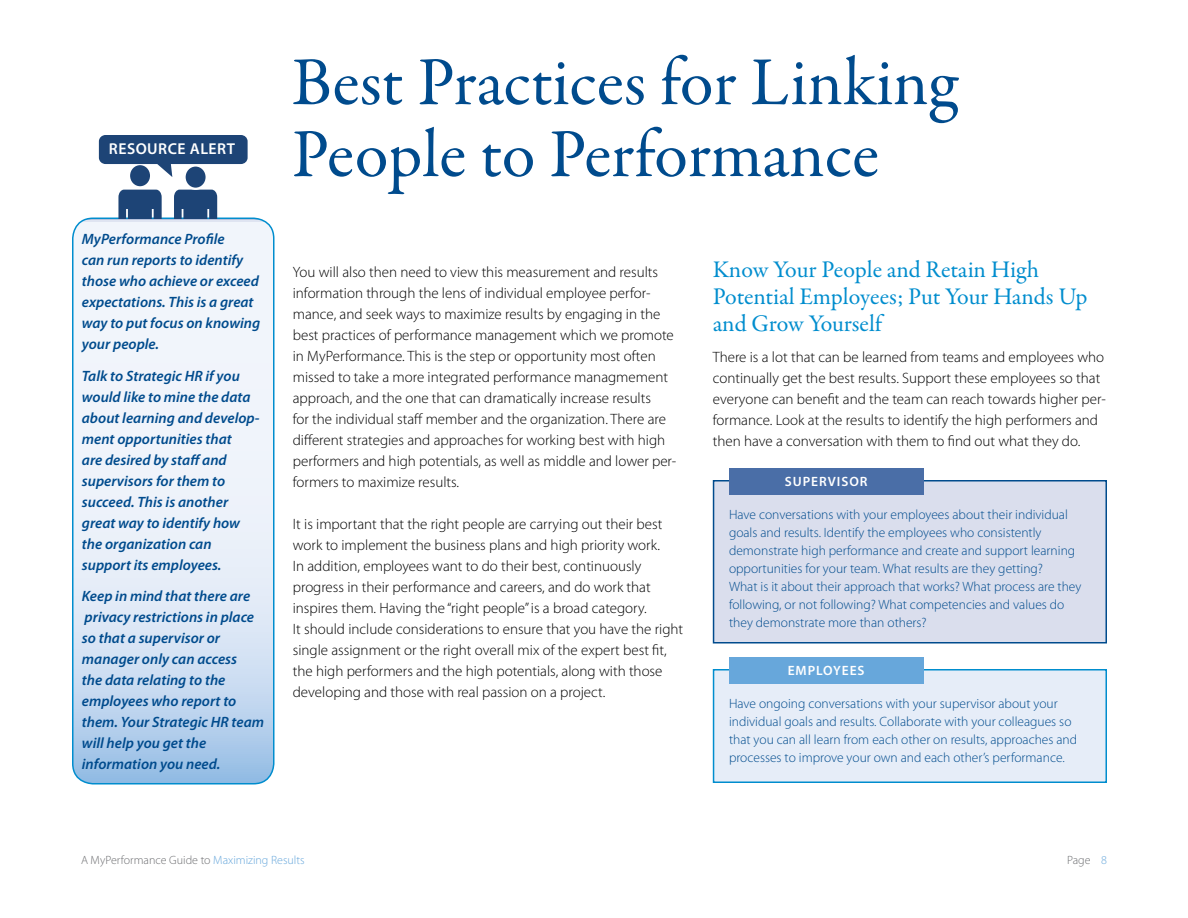
<style>
.page{position:relative;width:1188px;height:918px;background:#fff}
.page>*{position:absolute;margin:0;border:0;box-sizing:border-box;transform-origin:0 0}
.t1{font:69px/72px "Garamond Premr Pro";letter-spacing:-.005em;color:#004b8d}
.t2{font:24px/27px "Garamond Premr Pro";letter-spacing:-.005em;color:#008dce}
.t3{font:600 15.75px "Myriad Pro";letter-spacing:.03em;color:#fff}
.t4{font:300 15px/21px "Myriad Pro";color:#000}
.t5{font:italic 600 15px/21px "Myriad Pro";color:#004b8d}
.t6{font:300 13.5px/18px "Myriad Pro";color:#004b8d}
.t7{font:600 13.5px "Myriad Pro";letter-spacing:.07em;color:#fff}
.t8{font:300 12px "Myriad Pro";color:#6d6e71}
.s1{color:#67a7db}
</style>
<div class="page">
<div style="left:713px;top:480px;width:394px;height:164px;background:#dadeed;border:2px solid #004b8d"></div>
<div style="left:729px;top:468px;width:194px;height:27px;background:#4a6ea7"></div>
<div style="left:713px;top:669px;width:394px;height:114px;background:#e6edf8;border:2px solid #008dce"></div>
<div style="left:729px;top:657px;width:194px;height:27px;background:#67a7db"></div>
<svg style="left:73px;top:218px;width:201px;height:566px"></svg>
<div style="left:72px;top:218px;width:202px;height:566px;border:2px solid #008dce;border-radius:20px"></div>
<svg style="left:118px;top:190px;width:44px;height:29px"></svg>
<div style="left:129px;top:164px;width:22px;height:23px;background:#1d4476;border-radius:50%"></div>
<div style="left:128px;top:163px;width:24px;height:25px;border:2px solid #fff;border-radius:50%"></div>
<svg style="left:174px;top:190px;width:43px;height:29px"></svg>
<div style="left:185px;top:165px;width:22px;height:24px;background:#1d4476;border-radius:50%"></div>
<div style="left:184px;top:164px;width:24px;height:26px;border:2px solid #fff;border-radius:50%"></div>
<svg style="left:99px;top:135px;width:149px;height:42px"></svg>
<p class="t3" style="left:109px;top:139px;width:128px">RESOURCE ALERT</p>
<p class="t5" style="left:82px;top:229px;width:180px">MyPerformance Profile<br>can run reports to identify those who achieve or exceed expectations. This is a great way to put focus on knowing your people.</p>
<p class="t5" style="left:82px;top:365px;width:179px">Talk to Strategic HR if you would like to mine the data about learning and develop&shy;ment opportunities that<br>are desired by staff and supervisors for them to succeed. This is another great way to identify how the organization can support its employees.</p>
<p class="t5" style="left:82px;top:586px;width:184px">Keep in mind that there are privacy restrictions in place so that a supervisor or manager only can access<br>the data relating to the employees who report to them. Your Strategic HR team will help you get the information you need.</p>
<h1 class="t1" style="left:292px;top:48px;width:667px">Best Practices for Linking<br>People to Performance</h1>
<p class="t4" style="left:293px;top:261px;width:385px">You will also then need to view this measurement and results information through the lens of individual employee perfor&shy;mance, and seek ways to maximize results by engaging in the best practices of performance management which we promote in MyPerformance. This is the step or opportunity most often missed to take a more integrated performance managmement approach, and the one that can dramatically increase results<br>for the individual staff member and the organization. There are different strategies and approaches for working best with high performers and high potentials, as well as middle and lower per&shy;formers to maximize results.</p>
<p class="t4" style="left:293px;top:513px;width:392px">It is important that the right people are carrying out their best work to implement the business plans and high priority work.<br>In addition, employees want to do their best, continuously progress in their performance and careers, and do work that inspires them. Having the “right people” is a broad category.<br>It should include considerations to ensure that you have the right single assignment or the right overall mix of the expert best fit, the high performers and the high potentials, along with those developing and those with real passion on a project.</p>
<h2 class="t2" style="left:713px;top:256px;width:376px">Know Your People and Retain High<br>Potential Employees; Put Your Hands Up and Grow Yourself</h2>
<p class="t4" style="left:713px;top:347px;width:395px">There is a lot that can be learned from teams and employees who continually get the best results. Support these employees so that everyone can benefit and the team can reach towards higher per&shy;formance. Look at the results to identify the high performers and then have a conversation with them to find out what they do.</p>
<p class="t7" style="left:785px;top:473px;width:66px">SU PERVISOR</p>
<p class="t6" style="left:729px;top:506px;width:354px">Have conversations with your employees about their individual goals and results. Identify the employees who consistently demonstrate high performance and create and support learning opportunities for your team. What results are they getting?<br>What is it about their approach that works? What process are they following, or not following? What competencies and values do they demonstrate more than others?</p>
<p class="t7" style="left:788px;top:662px;width:63px">EM PLOYEES</p>
<p class="t6" style="left:729px;top:695px;width:350px">Have ongoing conversations with your supervisor about your individual goals and results. Collaborate with your colleagues so that you can all learn from each other on results, approaches and processes to improve your own and each other’s performance.</p>
<p class="t8" style="left:81px;top:853px;width:225px">A MyPerformance Guide to <span class="s1">Maximizing Results</span></p>
<p class="t8" style="left:1067px;top:853px;width:41px">Page <span class="s1">8</span></p>
</div>
